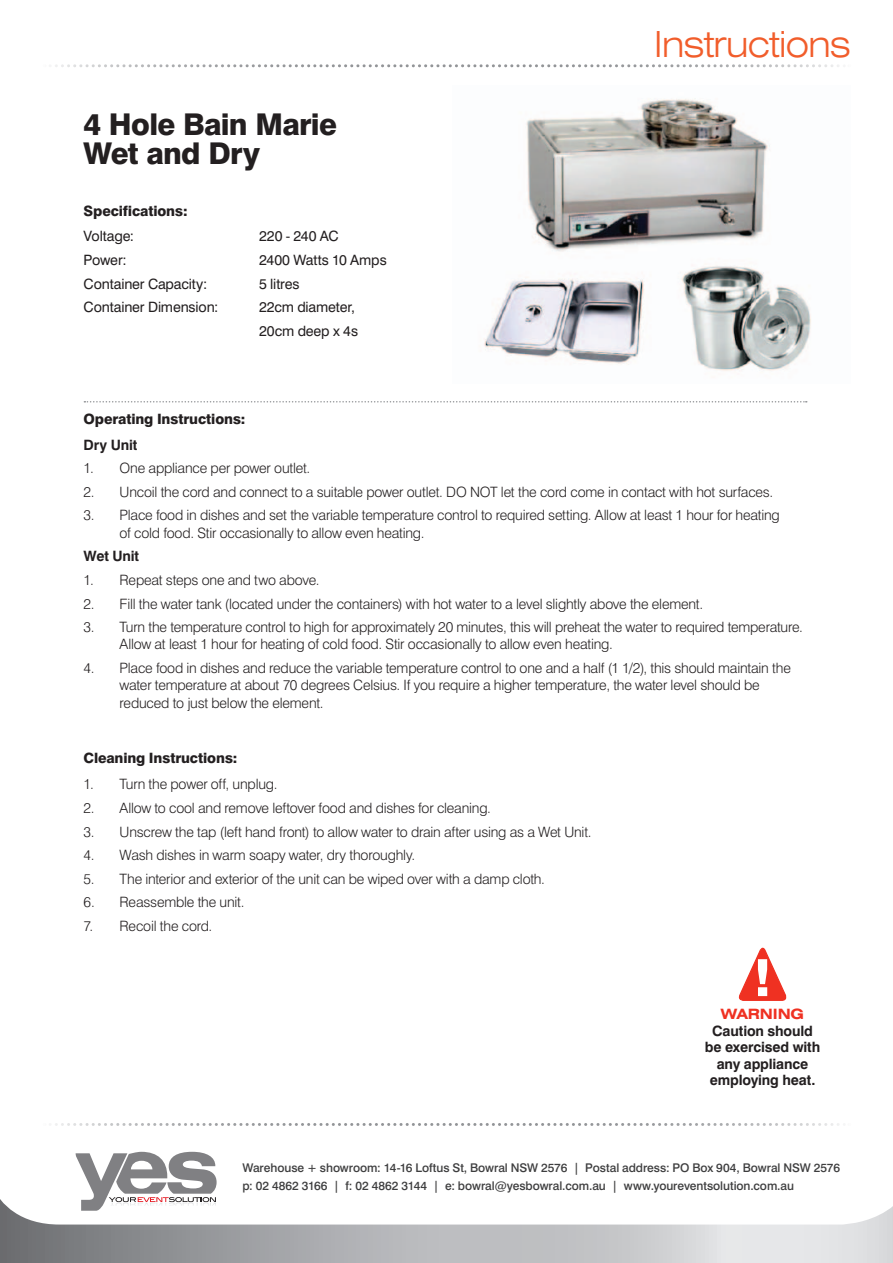
<style>
.page{position:relative;width:893px;height:1263px;background:#fff}
.page>*{position:absolute;margin:0;border:0;box-sizing:border-box;transform-origin:0 0}
.t1{font:300 expanded 36px "Swiss 721 BT";letter-spacing:-.025em;color:#f15d2b}
.t2{font:800 30px "Swiss 721 BT";letter-spacing:-.025em;color:#231f20}
.t3{font:300 14.25px/17.2px "Swiss 721 BT";letter-spacing:-.015em;color:#231f20}
.t4{font:14.25px "Swiss 721 BT";letter-spacing:-.01em;color:#231f20}
.t5{font:700 14.25px/16.5px "Swiss 721 BT";letter-spacing:-.01em;color:#231f20;text-align:center}
.t6{font:800 14.25px "Swiss 721 BT";letter-spacing:-.01em;color:#231f20}
.t7{font:700 expanded 14.25px "Swiss 721 BT";letter-spacing:-.01em;color:#ef3122}
.t8{font:500 12px "Swiss 721 BT";letter-spacing:-.005em;color:#3e3e3f}
</style>
<div class="page">
<svg style="left:0;top:1224px;width:893px;height:39px;background:#b5b6b9"></svg>
<svg style="left:0;top:1199px;width:893px;height:25px"></svg>
<div style="left:75px;top:1141px;width:155px;height:71px;background:#fff"></div>
<svg style="left:77px;top:1152px;width:140px;height:57px"></svg>
<img style="left:484px;top:98px;width:327px;height:273px">
<svg style="left:84px;top:401px;width:723px;height:1px"></svg>
<svg style="left:738px;top:947px;width:49px;height:54px"></svg>
<svg style="left:55px;top:1123px;width:784px;height:3px"></svg>
<svg style="left:55px;top:64px;width:784px;height:3px"></svg>
<p class="t2" style="left:84px;top:106px;width:255px">4 Hole Bain Marie</p>
<p class="t2" style="left:84px;top:135px;width:178px">Wet and Dry</p>
<p class="t6" style="left:84px;top:202px;width:105px">Specifications:</p>
<p class="t4" style="left:84px;top:228px;width:52px">Voltage:</p>
<p class="t4" style="left:259px;top:228px;width:81px">220 - 240 AC</p>
<p class="t4" style="left:84px;top:251px;width:45px">Power:</p>
<p class="t4" style="left:259px;top:251px;width:129px">2400 Watts 10 Amps</p>
<p class="t4" style="left:84px;top:275px;width:125px">Container Capacity:</p>
<p class="t4" style="left:259px;top:275px;width:42px">5 litres</p>
<p class="t4" style="left:84px;top:298px;width:136px">Container Dimension:</p>
<p class="t4" style="left:259px;top:298px;width:97px">22cm diameter,</p>
<p class="t4" style="left:259px;top:322px;width:101px">20cm deep x 4s</p>
<p class="t1" style="left:654px;top:22px;width:198px">Instructions</p>
<p class="t6" style="left:84px;top:410px;width:163px">Operating Instructions:</p>
<p class="t5" style="left:84px;top:436px;width:55px">Dry Unit</p>
<p class="t3" style="left:84px;top:459px;width:228px">1. One appliance per power outlet.</p>
<p class="t3" style="left:84px;top:483px;width:691px">2. Uncoil the cord and connect to a suitable power outlet. DO NOT let the cord come in contact with hot surfaces.</p>
<p class="t3" style="left:120px;top:507px;width:662px;text-indent:-36px">3. Place food in dishes and set the variable temperature control to required setting. Allow at least 1 hour for heating of cold food. Stir occasionally to allow even heating.</p>
<p class="t5" style="left:84px;top:548px;width:57px">Wet Unit</p>
<p class="t3" style="left:84px;top:571px;width:237px">1. Repeat steps one and two above.</p>
<p class="t3" style="left:84px;top:595px;width:621px">2. Fill the water tank (located under the containers) with hot water to a level slightly above the element.</p>
<p class="t3" style="left:120px;top:618px;width:685px;text-indent:-36px">3. Turn the temperature control to high for approximately 20 minutes, this will preheat the water to required temperature.<br>Allow at least 1 hour for heating of cold food. Stir occasionally to allow even heating.</p>
<p class="t3" style="left:120px;top:659px;width:673px;text-indent:-36px">4. Place food in dishes and reduce the variable temperature control to one and a half (1 1/2), this should maintain the water temperature at about 70 degrees Celsius. If you require a higher temperature, the water level should be reduced to just below the element.</p>
<p class="t6" style="left:84px;top:750px;width:155px">Cleaning Instructions:</p>
<p class="t3" style="left:84px;top:775px;width:195px">1. Turn the power off, unplug.</p>
<p class="t3" style="left:84px;top:799px;width:409px">2. Allow to cool and remove leftover food and dishes for cleaning.</p>
<p class="t3" style="left:84px;top:823px;width:509px">3. Unscrew the tap (left hand front) to allow water to drain after using as a Wet Unit.</p>
<p class="t3" style="left:84px;top:846px;width:333px">4. Wash dishes in warm soapy water, dry thoroughly.</p>
<p class="t3" style="left:84px;top:870px;width:463px">5. The interior and exterior of the unit can be wiped over with a damp cloth.</p>
<p class="t3" style="left:84px;top:893px;width:162px">6. Reassemble the unit.</p>
<p class="t3" style="left:84px;top:917px;width:130px">7. Recoil the cord.</p>
<p class="t7" style="left:721px;top:1005px;width:85px">WARNING</p>
<p class="t5" style="left:705px;top:1022px;width:117px">Caution should be exercised with any appliance employing heat.</p>
<p class="t8" style="left:242px;top:1160px;width:599px">Warehouse + showroom: 14-16 Loftus St, Bowral NSW 2576 | Postal address: PO Box 904, Bowral NSW 2576</p>
<p class="t8" style="left:242px;top:1178px;width:553px">p: 02 4862 3166 | f: 02 4862 3144 | e: bowral@yesbowral.com.au | www.youreventsolution.com.au</p>
</div>
